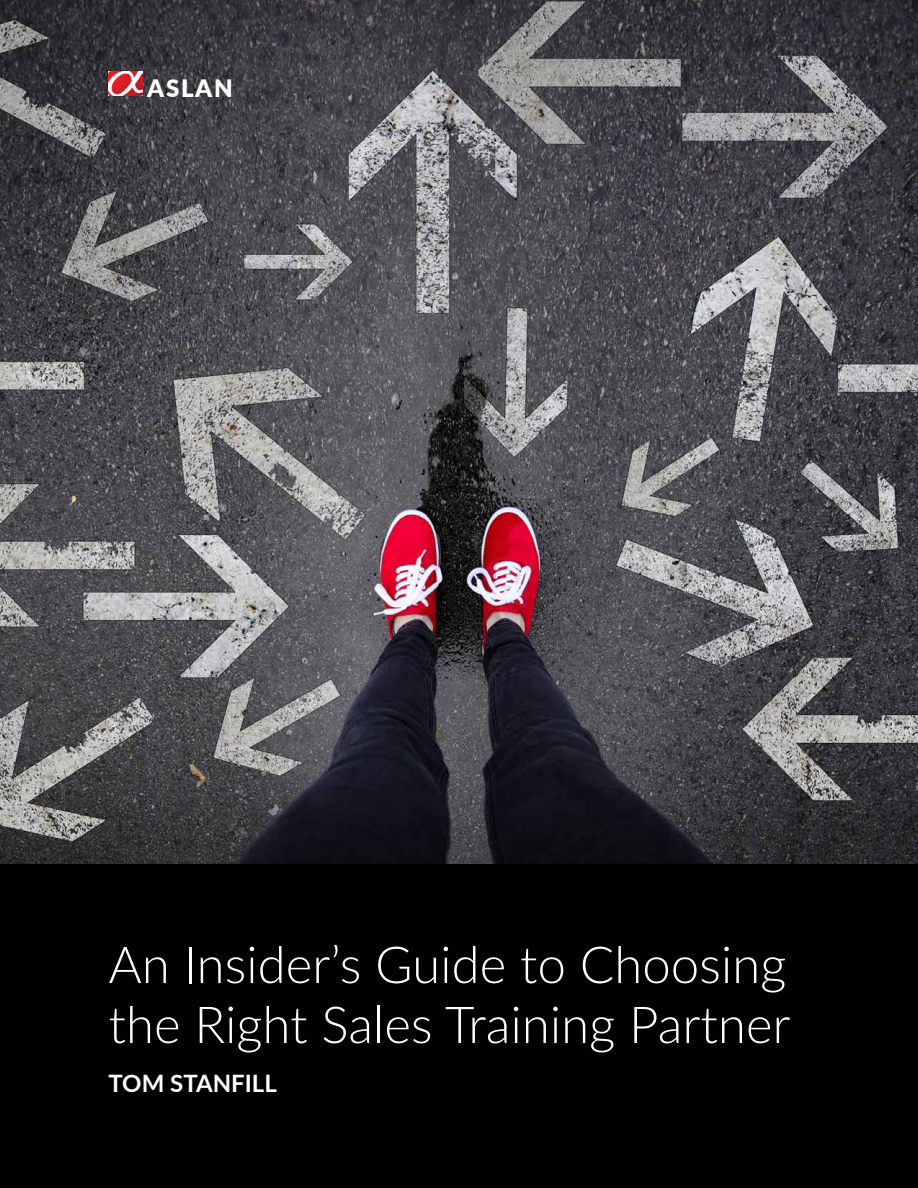
<style>
.page{position:relative;width:918px;height:1188px;background:#fff}
.page>*{position:absolute;margin:0;border:0;box-sizing:border-box;transform-origin:0 0}
.t1{font:300 51px/60px "Lato";color:#fff}
.t2{font:700 24px "Lato";color:#fff}
.t3{font:900 24px "Lato";letter-spacing:.07em;color:#fff}
</style>
<div class="page">
<img style="left:0;top:0;width:918px;height:864px">
<div style="left:0;top:864px;width:918px;height:324px;background:#010000"></div>
<img style="left:108px;top:71px;width:35px;height:24px">
<p class="t3" style="left:147px;top:70px;width:87px">ASLAN</p>
<p class="t1" style="left:108px;top:933px;width:683px">An Insider’s Guide to Choosing the Right Sales Training Partner</p>
<p class="t2" style="left:108px;top:1066px;width:170px">TOM STANFILL</p>
</div>
